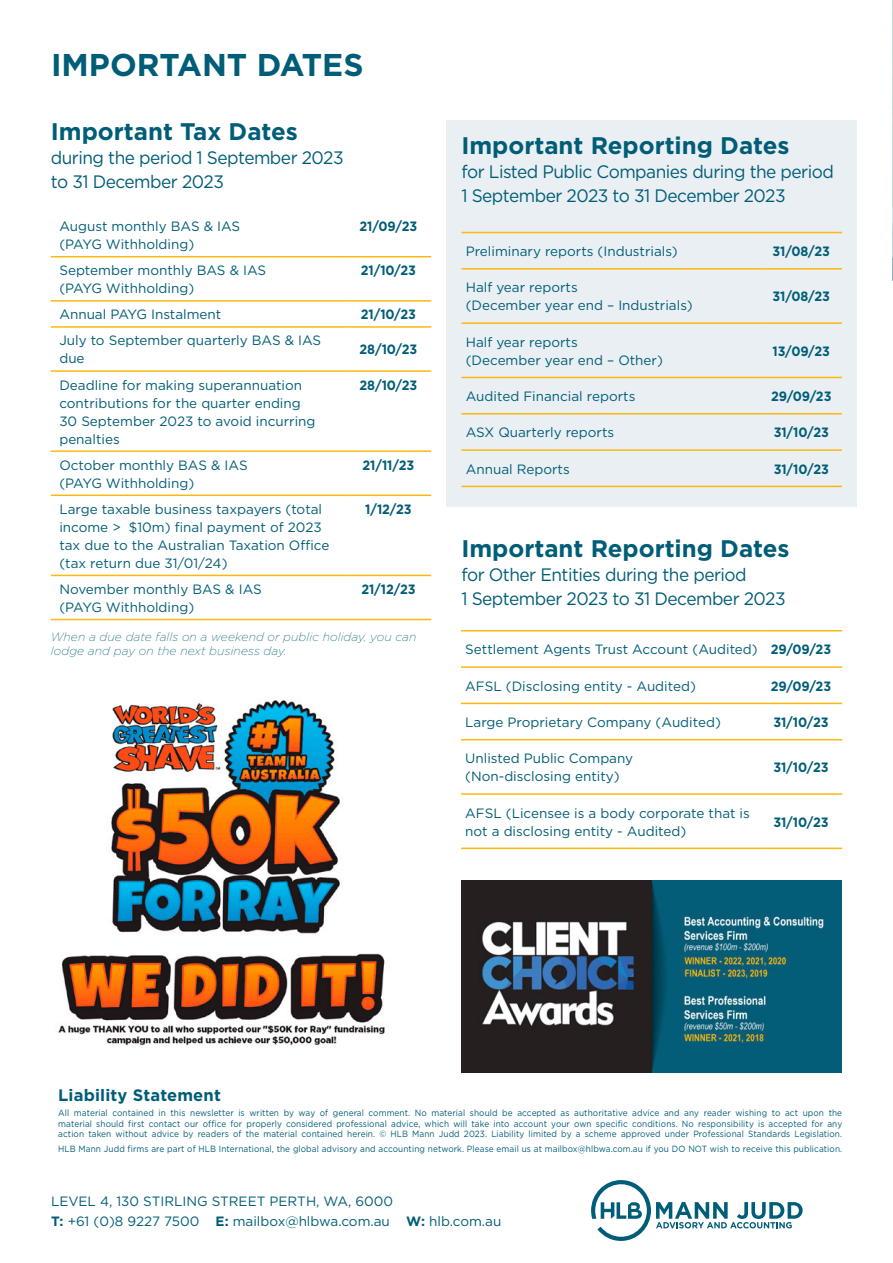
<style>
.page{position:relative;width:893px;height:1263px;background:#fff}
.page>*{position:absolute;margin:0;border:0;box-sizing:border-box;transform-origin:0 0}
.t1{font:700 31.5px "Gotham";color:#005d77}
.Body{font:700 24px "Gotham";color:#005d77}
.Body-2{font:18px/24px "Gotham";letter-spacing:-.03em;color:#005d77;scale:.96 1}
.Bullets{font:700 16.5px "Gotham";letter-spacing:.01em;color:#005d77}
.Body-3{font:13.5px/18px "Gotham";color:#005d77}
.Main_body_copy{font:700 13.5px "Gotham";letter-spacing:-.01em;color:#005d77;scale:.93 1}
.Bullets-2{font:italic 200 12px/13.5px "Gotham";letter-spacing:.01em;color:#005d77}
.Bullets-3{font:9px/10.8px "Gotham";letter-spacing:.01em;color:#005d77;text-align:justify;scale:.92 1}
.s1{font-weight:700}
</style>
<div class="page">
<svg style="left:591px;top:1180px;width:212px;height:61px"></svg>
<hr style="left:892px;top:0;width:1px;height:281px;background:#005d77">
<svg style="left:892px;top:235px;width:1px;height:46px"></svg>
<img style="left:461px;top:881px;width:380px;height:191px">
<div style="left:446px;top:120px;width:411px;height:387px;background:#eaeff3"></div>
<hr style="left:461px;top:232px;width:302px;height:1px;background:#fcb811">
<hr style="left:763px;top:232px;width:79px;height:1px;background:#fcb811">
<hr style="left:461px;top:268px;width:302px;height:2px;background:#fcb811">
<hr style="left:763px;top:268px;width:79px;height:2px;background:#fcb811">
<hr style="left:461px;top:322px;width:302px;height:2px;background:#fcb811">
<hr style="left:763px;top:322px;width:79px;height:2px;background:#fcb811">
<hr style="left:461px;top:377px;width:302px;height:1px;background:#fcb811">
<hr style="left:763px;top:377px;width:79px;height:1px;background:#fcb811">
<hr style="left:461px;top:413px;width:302px;height:1px;background:#fcb811">
<hr style="left:763px;top:413px;width:79px;height:1px;background:#fcb811">
<hr style="left:461px;top:449px;width:302px;height:2px;background:#fcb811">
<hr style="left:763px;top:449px;width:79px;height:2px;background:#fcb811">
<hr style="left:461px;top:486px;width:302px;height:1px;background:#fcb811">
<hr style="left:763px;top:486px;width:79px;height:1px;background:#fcb811">
<hr style="left:461px;top:630px;width:301px;height:1px;background:#fcb811">
<hr style="left:762px;top:630px;width:80px;height:1px;background:#fcb811">
<hr style="left:461px;top:666px;width:301px;height:2px;background:#fcb811">
<hr style="left:762px;top:666px;width:80px;height:2px;background:#fcb811">
<hr style="left:461px;top:703px;width:301px;height:1px;background:#fcb811">
<hr style="left:762px;top:703px;width:80px;height:1px;background:#fcb811">
<hr style="left:461px;top:739px;width:301px;height:1px;background:#fcb811">
<hr style="left:762px;top:739px;width:80px;height:1px;background:#fcb811">
<hr style="left:461px;top:793px;width:301px;height:2px;background:#fcb811">
<hr style="left:762px;top:793px;width:80px;height:2px;background:#fcb811">
<hr style="left:461px;top:847px;width:301px;height:2px;background:#fcb811">
<hr style="left:762px;top:847px;width:80px;height:2px;background:#fcb811">
<hr style="left:51px;top:450px;width:297px;height:2px;background:#fcb811">
<hr style="left:348px;top:450px;width:83px;height:2px;background:#fcb811">
<hr style="left:51px;top:494px;width:297px;height:2px;background:#fcb811">
<hr style="left:348px;top:494px;width:83px;height:2px;background:#fcb811">
<hr style="left:51px;top:575px;width:297px;height:1px;background:#fcb811">
<hr style="left:348px;top:575px;width:83px;height:1px;background:#fcb811">
<hr style="left:51px;top:619px;width:297px;height:1px;background:#fcb811">
<hr style="left:348px;top:619px;width:83px;height:1px;background:#fcb811">
<hr style="left:51px;top:300px;width:297px;height:2px;background:#fcb811">
<hr style="left:348px;top:300px;width:83px;height:2px;background:#fcb811">
<hr style="left:51px;top:256px;width:297px;height:1px;background:#fcb811">
<hr style="left:348px;top:256px;width:83px;height:1px;background:#fcb811">
<hr style="left:51px;top:326px;width:297px;height:2px;background:#fcb811">
<hr style="left:348px;top:326px;width:83px;height:2px;background:#fcb811">
<hr style="left:51px;top:370px;width:297px;height:2px;background:#fcb811">
<hr style="left:348px;top:370px;width:83px;height:2px;background:#fcb811">
<img style="left:58px;top:700px;width:327px;height:346px">
<p class="t1" style="left:51px;top:44px;width:314px">IMPORTANT DATES</p>
<p class="Body" style="left:51px;top:115px;width:248px">Important Tax Dates</p>
<p class="Body-2" style="left:51px;top:145px;width:307px">during the period 1 September 2023 to 31 December 2023</p>
<p class="Body-3" style="left:59px;top:217px;width:182px">August monthly BAS &amp; IAS (PAYG Withholding)</p>
<p class="Main_body_copy" style="left:360px;top:217px;width:63px">21/09/23</p>
<p class="Body-3" style="left:59px;top:261px;width:208px">September monthly BAS &amp; IAS (PAYG Withholding)</p>
<p class="Main_body_copy" style="left:361px;top:261px;width:61px">21/10/23</p>
<p class="Body-3" style="left:59px;top:305px;width:164px">Annual PAYG Instalment</p>
<p class="Main_body_copy" style="left:361px;top:306px;width:61px">21/10/23</p>
<p class="Body-3" style="left:59px;top:331px;width:263px">July to September quarterly BAS &amp; IAS due</p>
<p class="Main_body_copy" style="left:360px;top:341px;width:64px">28/10/23</p>
<p class="Body-3" style="left:59px;top:375px;width:258px">Deadline for making superannuation contributions for the quarter ending<br>30 September 2023 to avoid incurring penalties</p>
<p class="Main_body_copy" style="left:360px;top:376px;width:64px">28/10/23</p>
<p class="Body-3" style="left:59px;top:456px;width:190px">October monthly BAS &amp; IAS (PAYG Withholding)</p>
<p class="Main_body_copy" style="left:363px;top:456px;width:57px">21/11/23</p>
<p class="Body-3" style="left:59px;top:500px;width:272px">Large taxable business taxpayers (total income &gt; $10m) final payment of 2023 tax due to the Australian Taxation Office (tax return due 31/01/24)</p>
<p class="Main_body_copy" style="left:365px;top:500px;width:51px">1/12/23</p>
<p class="Body-3" style="left:59px;top:580px;width:204px">November monthly BAS &amp; IAS (PAYG Withholding)</p>
<p class="Main_body_copy" style="left:361px;top:580px;width:60px">21/12/23</p>
<p class="Bullets-2" style="left:51px;top:630px;width:367px">When a due date falls on a weekend or public holiday, you can lodge and pay on the next business day.</p>
<p class="Body" style="left:461px;top:130px;width:330px">Important Reporting Dates</p>
<p class="Body-2" style="left:461px;top:159px;width:390px">for Listed Public Companies during the period<br>1 September 2023 to 31 December 2023</p>
<p class="Body-3" style="left:466px;top:242px;width:213px">Preliminary reports (Industrials)</p>
<p class="Main_body_copy" style="left:772px;top:242px;width:63px">31/08/23</p>
<p class="Body-3" style="left:466px;top:278px;width:228px">Half year reports<br>(December year end – Industrials)</p>
<p class="Main_body_copy" style="left:772px;top:288px;width:63px">31/08/23</p>
<p class="Body-3" style="left:466px;top:333px;width:199px">Half year reports<br>(December year end – Other)</p>
<p class="Main_body_copy" style="left:772px;top:342px;width:63px">13/09/23</p>
<p class="Body-3" style="left:466px;top:387px;width:171px">Audited Financial reports</p>
<p class="Main_body_copy" style="left:771px;top:387px;width:66px">29/09/23</p>
<p class="Body-3" style="left:466px;top:423px;width:150px">ASX Quarterly reports</p>
<p class="Main_body_copy" style="left:774px;top:424px;width:61px">31/10/23</p>
<p class="Body-3" style="left:466px;top:460px;width:105px">Annual Reports</p>
<p class="Main_body_copy" style="left:774px;top:460px;width:61px">31/10/23</p>
<p class="Body" style="left:461px;top:533px;width:330px">Important Reporting Dates</p>
<p class="Body-2" style="left:461px;top:562px;width:339px">for Other Entities during the period<br>1 September 2023 to 31 December 2023</p>
<p class="Body-3" style="left:465px;top:640px;width:294px">Settlement Agents Trust Account (Audited)</p>
<p class="Main_body_copy" style="left:771px;top:641px;width:66px">29/09/23</p>
<p class="Body-3" style="left:465px;top:676px;width:232px">AFSL (Disclosing entity - Audited)</p>
<p class="Main_body_copy" style="left:771px;top:677px;width:66px">29/09/23</p>
<p class="Body-3" style="left:465px;top:713px;width:257px">Large Proprietary Company (Audited)</p>
<p class="Main_body_copy" style="left:773px;top:713px;width:61px">31/10/23</p>
<p class="Body-3" style="left:465px;top:749px;width:169px">Unlisted Public Company (Non-disclosing entity)</p>
<p class="Main_body_copy" style="left:773px;top:758px;width:61px">31/10/23</p>
<p class="Body-3" style="left:465px;top:803px;width:286px">AFSL (Licensee is a body corporate that is not a disclosing entity - Audited)</p>
<p class="Main_body_copy" style="left:773px;top:813px;width:61px">31/10/23</p>
<p class="Bullets" style="left:58px;top:1084px;width:164px">Liability Statement</p>
<p class="Bullets-3" style="left:58px;top:1107px;width:854px">All material contained in this newsletter is written by way of general comment. No material should be accepted as authoritative advice and any reader wishing to act upon the material should first contact our office for properly considered professional advice, which will take into account your own specific conditions. No responsibility is accepted for any action taken without advice by readers of the material contained herein. © HLB Mann Judd 2023. Liability limited by a scheme approved under Professional Standards Legislation.</p>
<p class="Bullets-3" style="left:58px;top:1143px;width:854px">HLB Mann Judd firms are part of HLB International, the global advisory and accounting network. Please email us at mailbox@hlbwa.com.au if you DO NOT wish to receive this publication.</p>
<p class="Body-3" style="left:51px;top:1191px;width:452px;line-height:19.5px">LEVEL 4, 130 STIRLING STREET PERTH, WA, 6000<br><span class="s1">T:</span> +61 (0)8 9227 7500 <span class="s1">E:</span> mailbox@hlbwa.com.au <span class="s1">W:</span> hlb.com.au</p>
</div>
